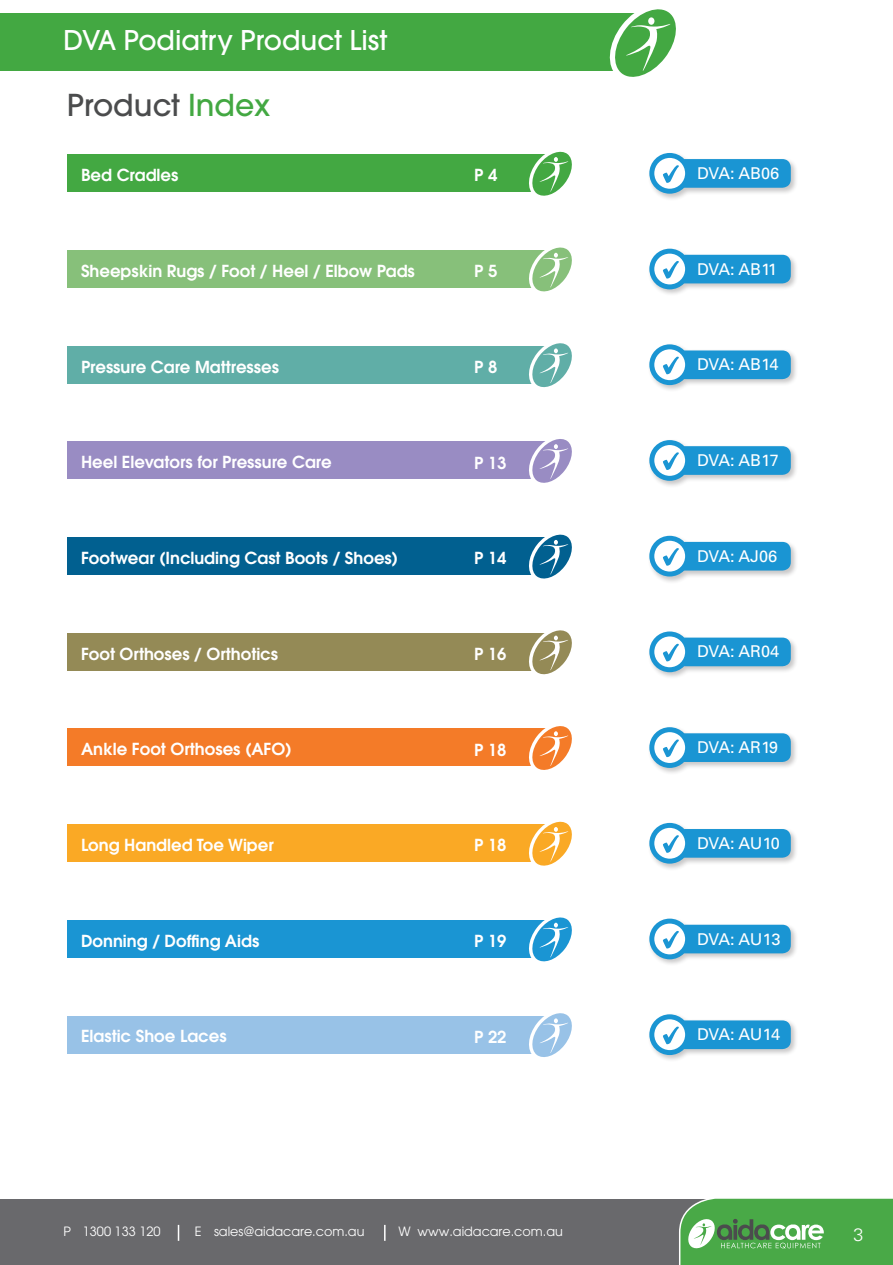
<style>
.page{position:relative;width:893px;height:1265px;background:#fff}
.page>*{position:absolute;margin:0;border:0;box-sizing:border-box;transform-origin:0 0}
.body_text{font:500 30px "Avant Garde";color:#4b4c4d}
.t1{font:500 27px "Avant Garde";color:#fff}
.t2{font:300 18px "Univers";color:#fff}
.t3{font:600 16.5px "Avant Garde";color:#fff}
.t4{font:16.35px "Univers";letter-spacing:-.02em;color:#fff}
.t5{font:12.75px "Avant Garde";color:#fff}
.s1{color:#43a842}
</style>
<div class="page">
<div style="left:67px;top:154px;width:483px;height:38px;background:#43a842"></div>
<div style="left:67px;top:250px;width:483px;height:37px;background:#87c07a"></div>
<div style="left:67px;top:346px;width:483px;height:37px;background:#60aea7"></div>
<div style="left:67px;top:441px;width:483px;height:38px;background:#998cc3"></div>
<div style="left:67px;top:537px;width:483px;height:37px;background:#016090"></div>
<div style="left:67px;top:633px;width:483px;height:37px;background:#948a56"></div>
<div style="left:67px;top:728px;width:483px;height:38px;background:#f47b28"></div>
<div style="left:67px;top:824px;width:483px;height:38px;background:#faa925"></div>
<div style="left:67px;top:920px;width:483px;height:37px;background:#1a95d3"></div>
<div style="left:67px;top:1015px;width:483px;height:38px;background:#98c2e7"></div>
<svg style="left:529px;top:151px;width:43px;height:45px"></svg>
<svg style="left:523px;top:247px;width:49px;height:45px"></svg>
<svg style="left:523px;top:343px;width:49px;height:45px"></svg>
<svg style="left:529px;top:439px;width:43px;height:44px"></svg>
<svg style="left:523px;top:534px;width:49px;height:45px"></svg>
<svg style="left:523px;top:630px;width:49px;height:45px"></svg>
<svg style="left:529px;top:726px;width:43px;height:44px"></svg>
<svg style="left:529px;top:821px;width:43px;height:45px"></svg>
<svg style="left:523px;top:917px;width:49px;height:45px"></svg>
<svg style="left:523px;top:1013px;width:49px;height:44px"></svg>
<div style="left:0;top:1199px;width:892px;height:65px;background:#69696c"></div>
<svg style="left:178px;top:1224px;width:1px;height:16px"></svg>
<svg style="left:384px;top:1224px;width:1px;height:16px"></svg>
<div style="left:0;top:13px;width:651px;height:58px;background:#43a842"></div>
<svg style="left:609px;top:9px;width:67px;height:68px"></svg>
<div style="left:648px;top:17px;width:6px;height:8px;background:#fff;border-radius:50%"></div>
<div style="left:647px;top:151px;width:151px;height:50px;background:#231f20;opacity:.25"></div>
<div style="left:676px;top:159px;width:114px;height:29px;background:#1a95d3;border-radius:9px"></div>
<svg style="left:651px;top:155px;width:36px;height:36px"></svg>
<div style="left:649px;top:153px;width:41px;height:41px;border:5px solid #1a95d3;border-radius:50%"></div>
<svg style="left:662px;top:164px;width:17px;height:19px"></svg>
<div style="left:647px;top:247px;width:151px;height:50px;background:#231f20;opacity:.25"></div>
<div style="left:676px;top:255px;width:114px;height:28px;background:#1a95d3;border-radius:9px"></div>
<svg style="left:651px;top:251px;width:36px;height:36px"></svg>
<div style="left:649px;top:249px;width:41px;height:40px;border:5px solid #1a95d3;border-radius:50%"></div>
<svg style="left:662px;top:260px;width:17px;height:19px"></svg>
<div style="left:647px;top:343px;width:151px;height:49px;background:#231f20;opacity:.25"></div>
<div style="left:676px;top:350px;width:114px;height:29px;background:#1a95d3;border-radius:9px"></div>
<svg style="left:651px;top:347px;width:36px;height:35px"></svg>
<div style="left:649px;top:344px;width:41px;height:41px;border:5px solid #1a95d3;border-radius:50%"></div>
<svg style="left:662px;top:355px;width:17px;height:19px"></svg>
<div style="left:647px;top:438px;width:151px;height:50px;background:#231f20;opacity:.25"></div>
<div style="left:676px;top:446px;width:114px;height:29px;background:#1a95d3;border-radius:9px"></div>
<svg style="left:651px;top:442px;width:36px;height:36px"></svg>
<div style="left:649px;top:440px;width:41px;height:41px;border:5px solid #1a95d3;border-radius:50%"></div>
<svg style="left:662px;top:451px;width:17px;height:19px"></svg>
<div style="left:647px;top:534px;width:151px;height:50px;background:#231f20;opacity:.25"></div>
<div style="left:676px;top:542px;width:114px;height:28px;background:#1a95d3;border-radius:9px"></div>
<svg style="left:651px;top:538px;width:36px;height:36px"></svg>
<div style="left:649px;top:536px;width:41px;height:40px;border:5px solid #1a95d3;border-radius:50%"></div>
<svg style="left:662px;top:547px;width:17px;height:19px"></svg>
<div style="left:647px;top:630px;width:151px;height:49px;background:#231f20;opacity:.25"></div>
<div style="left:676px;top:637px;width:114px;height:29px;background:#1a95d3;border-radius:9px"></div>
<svg style="left:651px;top:634px;width:36px;height:35px"></svg>
<div style="left:649px;top:631px;width:41px;height:41px;border:5px solid #1a95d3;border-radius:50%"></div>
<svg style="left:662px;top:642px;width:17px;height:19px"></svg>
<div style="left:647px;top:725px;width:151px;height:50px;background:#231f20;opacity:.25"></div>
<div style="left:676px;top:733px;width:114px;height:29px;background:#1a95d3;border-radius:9px"></div>
<svg style="left:651px;top:729px;width:36px;height:36px"></svg>
<div style="left:649px;top:727px;width:41px;height:41px;border:5px solid #1a95d3;border-radius:50%"></div>
<svg style="left:662px;top:738px;width:17px;height:19px"></svg>
<div style="left:647px;top:821px;width:151px;height:50px;background:#231f20;opacity:.25"></div>
<div style="left:676px;top:829px;width:114px;height:28px;background:#1a95d3;border-radius:9px"></div>
<svg style="left:651px;top:825px;width:36px;height:36px"></svg>
<div style="left:649px;top:823px;width:41px;height:40px;border:5px solid #1a95d3;border-radius:50%"></div>
<svg style="left:662px;top:834px;width:17px;height:19px"></svg>
<div style="left:647px;top:917px;width:151px;height:49px;background:#231f20;opacity:.25"></div>
<div style="left:676px;top:924px;width:114px;height:29px;background:#1a95d3;border-radius:9px"></div>
<svg style="left:651px;top:921px;width:36px;height:35px"></svg>
<div style="left:649px;top:918px;width:41px;height:41px;border:5px solid #1a95d3;border-radius:50%"></div>
<svg style="left:662px;top:929px;width:17px;height:19px"></svg>
<div style="left:647px;top:1012px;width:151px;height:50px;background:#231f20;opacity:.25"></div>
<div style="left:676px;top:1020px;width:114px;height:29px;background:#1a95d3;border-radius:9px"></div>
<svg style="left:651px;top:1016px;width:36px;height:36px"></svg>
<div style="left:649px;top:1014px;width:41px;height:41px;border:5px solid #1a95d3;border-radius:50%"></div>
<svg style="left:662px;top:1025px;width:17px;height:19px"></svg>
<svg style="left:678px;top:1198px;width:215px;height:67px;background:#5bac59"></svg>
<p class="t1" style="left:64px;top:24px;width:325px">DVA Podiatry Product List</p>
<p class="body_text" style="left:67px;top:87px;width:204px">Product <span class="s1">Index</span></p>
<p class="t3" style="left:81px;top:164px;width:99px">Bed Cradles</p>
<p class="t3" style="left:474px;top:165px;width:25px">P 4</p>
<p class="t4" style="left:697px;top:164px;width:84px">DVA: AB06</p>
<p class="t3" style="left:81px;top:260px;width:335px">Sheepskin Rugs / Foot / Heel / Elbow Pads</p>
<p class="t3" style="left:474px;top:260px;width:25px">P 5</p>
<p class="t4" style="left:697px;top:259px;width:81px">DVA: AB11</p>
<p class="t3" style="left:81px;top:356px;width:199px">Pressure Care Mattresses</p>
<p class="t3" style="left:474px;top:356px;width:25px">P 8</p>
<p class="t4" style="left:697px;top:355px;width:83px">DVA: AB14</p>
<p class="t3" style="left:81px;top:451px;width:252px">Heel Elevators for Pressure Care</p>
<p class="t3" style="left:474px;top:452px;width:34px">P 13</p>
<p class="t4" style="left:697px;top:451px;width:83px">DVA: AB17</p>
<p class="t3" style="left:81px;top:547px;width:318px">Footwear (Including Cast Boots / Shoes)</p>
<p class="t3" style="left:474px;top:547px;width:34px">P 14</p>
<p class="t4" style="left:697px;top:546px;width:82px">DVA: AJ06</p>
<p class="t3" style="left:81px;top:643px;width:199px">Foot Orthoses / Orthotics</p>
<p class="t3" style="left:474px;top:643px;width:34px">P 16</p>
<p class="t4" style="left:697px;top:642px;width:84px">DVA: AR04</p>
<p class="t3" style="left:81px;top:738px;width:212px">Ankle Foot Orthoses (AFO)</p>
<p class="t3" style="left:474px;top:739px;width:34px">P 18</p>
<p class="t4" style="left:697px;top:738px;width:83px">DVA: AR19</p>
<p class="t3" style="left:81px;top:834px;width:194px">Long Handled Toe Wiper</p>
<p class="t3" style="left:474px;top:834px;width:34px">P 18</p>
<p class="t4" style="left:697px;top:833px;width:84px">DVA: AU10</p>
<p class="t3" style="left:81px;top:930px;width:180px">Donning / Doffing Aids</p>
<p class="t3" style="left:474px;top:930px;width:34px">P 19</p>
<p class="t4" style="left:697px;top:929px;width:85px">DVA: AU13</p>
<p class="t3" style="left:81px;top:1025px;width:147px">Elastic Shoe Laces</p>
<p class="t3" style="left:474px;top:1026px;width:34px">P 22</p>
<p class="t4" style="left:697px;top:1025px;width:84px">DVA: AU14</p>
<p class="t5" style="left:64px;top:1223px;width:98px">P 1300 133 120</p>
<p class="t5" style="left:195px;top:1223px;width:171px">E sales@aidacare.com.au</p>
<p class="t5" style="left:398px;top:1223px;width:166px">W www.aidacare.com.au</p>
<p class="t2" style="left:853px;top:1224px;width:12px">3</p>
</div>
